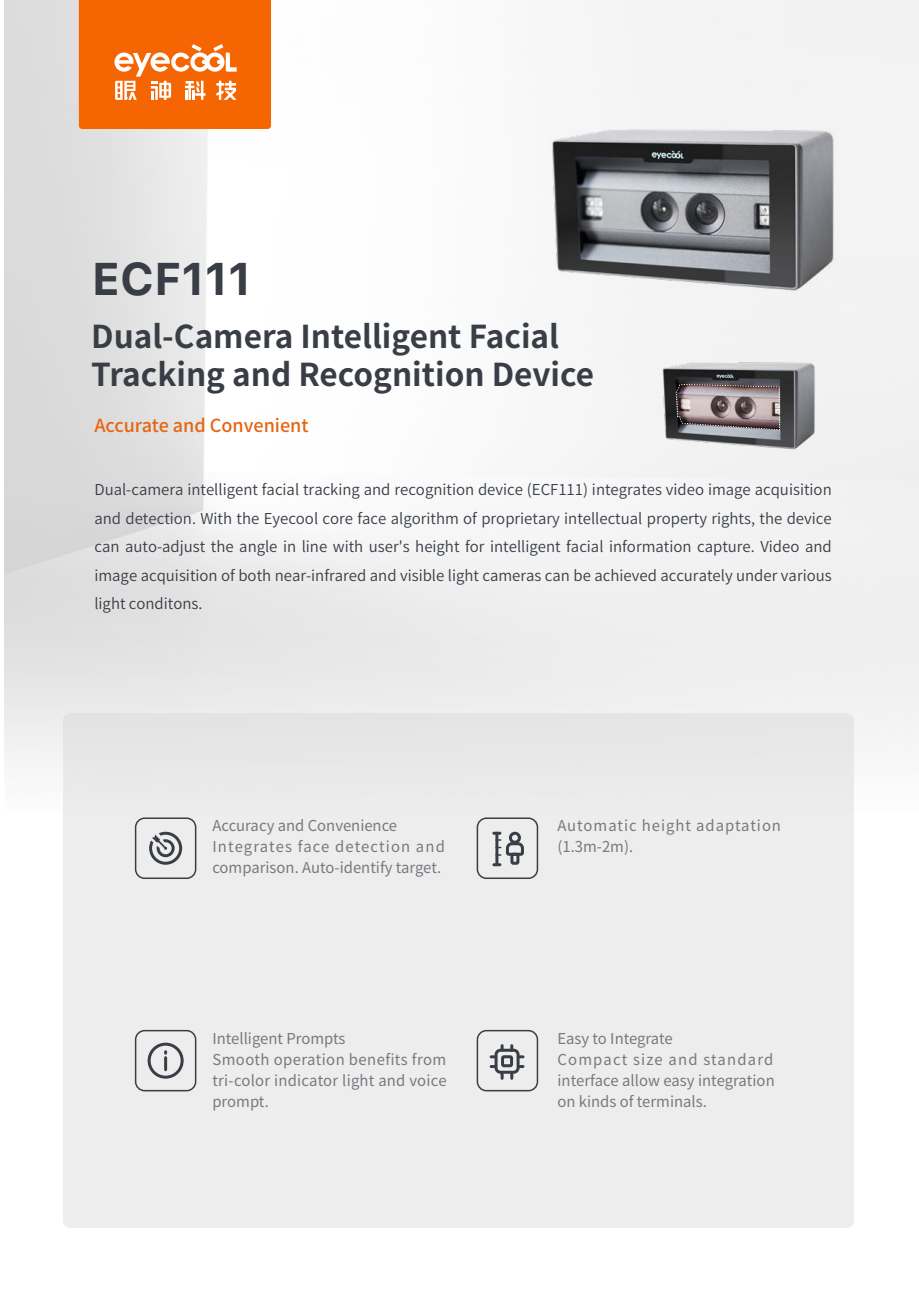
<style>
.page{position:relative;width:919px;height:1289px;background:#fff}
.page>*{position:absolute;margin:0;border:0;box-sizing:border-box;transform-origin:0 0}
.t1{font:700 45.6px "Galvji";color:#393e46}
.t2{font:700 31.5px/37.8px "Source Han Sans CN";color:#393e46}
.t3{font:500 18px "Source Han Sans CN";color:#e86412}
.t4{font:15px/28.5px "Source Han Sans CN";color:#383e46;text-align:justify}
.t5{font:15px/21px "Source Han Sans CN";letter-spacing:.005em;color:#77797f}
.t6{font:15px/21px "Source Han Sans CN";letter-spacing:.065em;color:#77797f}
</style>
<div class="page">
<div style="left:63px;top:713px;width:790px;height:514px;background:#ededed"></div>
<svg style="left:79px;top:0;width:192px;height:129px;background:#f5751b"></svg>
<div style="left:135px;top:817px;width:61px;height:62px;border:2px solid #393e46;border-radius:9px"></div>
<svg style="left:149px;top:831px;width:33px;height:33px"></svg>
<div style="left:476px;top:817px;width:62px;height:62px;border:2px solid #393e46;border-radius:9px"></div>
<svg style="left:492px;top:863px;width:9px;height:3px"></svg>
<hr style="left:495px;top:831px;width:3px;height:33px;background:#393e46">
<svg style="left:492px;top:831px;width:33px;height:26px"></svg>
<div style="left:510px;top:852px;width:9px;height:12px;border:3px solid #393e46;border-radius:2px"></div>
<div style="left:135px;top:1029px;width:61px;height:62px;border:2px solid #393e46;border-radius:9px"></div>
<div style="left:148px;top:1042px;width:36px;height:36px;border:3px solid #393e46;border-radius:50%"></div>
<svg style="left:164px;top:1051px;width:3px;height:18px"></svg>
<div style="left:501px;top:1055px;width:12px;height:12px;border:3px solid #393e46;border-radius:2px"></div>
<svg style="left:500px;top:1073px;width:3px;height:5px"></svg>
<div style="left:476px;top:1029px;width:62px;height:62px;border:2px solid #393e46;border-radius:9px"></div>
<div style="left:494px;top:1048px;width:25px;height:25px;border:3px solid #393e46;border-radius:4px"></div>
<svg style="left:510px;top:1073px;width:3px;height:5px"></svg>
<svg style="left:510px;top:1045px;width:13px;height:13px"></svg>
<svg style="left:491px;top:1045px;width:12px;height:13px"></svg>
<svg style="left:518px;top:1064px;width:5px;height:3px"></svg>
<svg style="left:491px;top:1064px;width:4px;height:3px"></svg>
<img style="left:519px;top:91px;width:340px;height:226px">
<img style="left:645px;top:342px;width:183px;height:122px">
<svg style="left:675px;top:384px;width:104px;height:46px;background:#928486"></svg>
<h1 class="t1" style="left:92px;top:252px;width:161px">ECF111</h1>
<h2 class="t2" style="left:91px;top:318px;width:504px">Dual-Camera Intelligent Facial<br>Tracking and Recognition Device</h2>
<p class="t3" style="left:94px;top:415px;width:216px">Accurate and Convenient</p>
<p class="t4" style="left:94px;top:476px;width:738px">Dual-camera intelligent facial tracking and recognition device (ECF111) integrates video image acquisition and detection. With the Eyecool core face algorithm of proprietary intellectual property rights, the device can auto-adjust the angle in line with user's height for intelligent facial information capture. Video and image acquisition of both near-infrared and visible light cameras can be achieved accurately under various light conditons.</p>
<p class="t5" style="left:212px;top:815px;width:234px">Accuracy and Convenience<br>Integrates face detection and comparison. Auto-identify target.</p>
<p class="t6" style="left:557px;top:815px;width:225px">Automatic height adaptation (1.3m-2m).</p>
<p class="t5" style="left:212px;top:1028px;width:235px">Intelligent Prompts<br>Smooth operation benefits from tri-color indicator light and voice prompt.</p>
<p class="t5" style="left:557px;top:1028px;width:219px">Easy to Integrate<br>Compact size and standard interface allow easy integration on kinds of terminals.</p>
</div>
